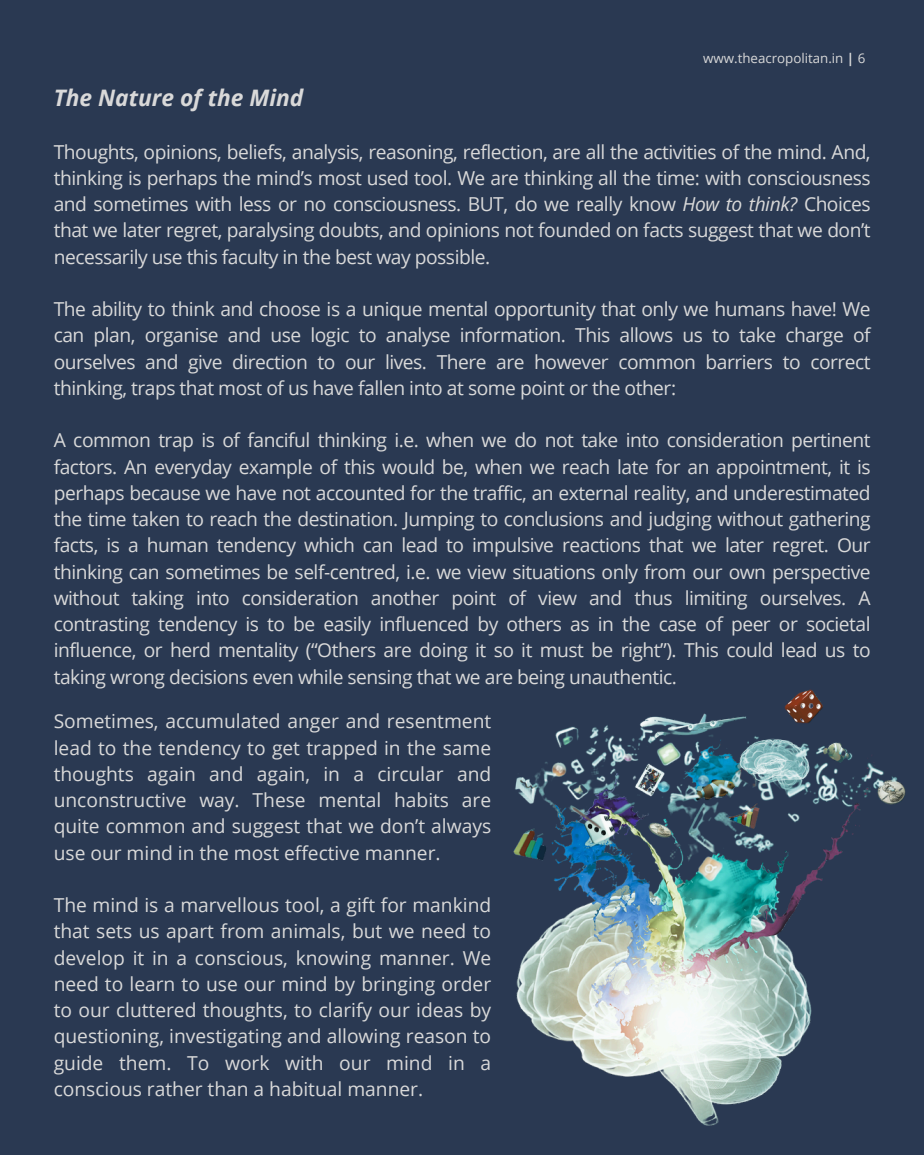
<style>
.page{position:relative;width:924px;height:1155px;background:#2a3952}
.page>*{position:absolute;margin:0;border:0;box-sizing:border-box;transform-origin:0 0}
.t1{font:italic 700 22.75px "Open Sans";color:#d9d9d9}
.t2{font:19.25px/26.2px "Open Sans";letter-spacing:-.025em;color:#d9d9d9;text-align:justify}
.t3{font:13.3px "Open Sans";color:#d9d9d9}
.s1{font-weight:700}
.s2{font-style:italic}
</style>
<div class="page">
<img style="left:513px;top:689px;width:393px;height:437px">
<h2 class="t3" style="left:703px;top:49px;width:164px">www.theacropolitan.in <span class="s1">|</span> 6</h2>
<p class="t1" style="left:54px;top:82px;width:251px">The Nature of the Mind</p>
<h1 class="t2" style="left:54px;top:138px;width:818px">Thoughts, opinions, beliefs, analysis, reasoning, reflection, are all the activities of the mind. And, thinking is perhaps the mind’s most used tool. We are thinking all the time: with consciousness and sometimes with less or no consciousness. BUT, do we really know <span class="s2">How to think?</span> Choices that we later regret, paralysing doubts, and opinions not founded on facts suggest that we don’t necessarily use this faculty in the best way possible.</h1>
<h2 class="t2" style="left:54px;top:296px;width:818px">The ability to think and choose is a unique mental opportunity that only we humans have! We can plan, organise and use logic to analyse information. This allows us to take charge of ourselves and give direction to our lives. There are however common barriers to correct thinking, traps that most of us have fallen into at some point or the other:</h2>
<h2 class="t2" style="left:54px;top:427px;width:818px">A common trap is of fanciful thinking i.e. when we do not take into consideration pertinent factors. An everyday example of this would be, when we reach late for an appointment, it is perhaps because we have not accounted for the traffic, an external reality, and underestimated the time taken to reach the destination. Jumping to conclusions and judging without gathering facts, is a human tendency which can lead to impulsive reactions that we later regret. Our thinking can sometimes be self-centred, i.e. we view situations only from our own perspective without taking into consideration another point of view and thus limiting ourselves. A contrasting tendency is to be easily influenced by others as in the case of peer or societal influence, or herd mentality (“Others are doing it so it must be right”). This could lead us to taking wrong decisions even while sensing that we are being unauthentic.</h2>
<p class="t2" style="left:54px;top:708px;width:439px">Sometimes, accumulated anger and resentment lead to the tendency to get trapped in the same thoughts again and again, in a circular and unconstructive way. These mental habits are quite common and suggest that we don’t always use our mind in the most effective manner.</p>
<h2 class="t2" style="left:54px;top:892px;width:439px">The mind is a marvellous tool, a gift for mankind that sets us apart from animals, but we need to develop it in a conscious, knowing manner. We need to learn to use our mind by bringing order to our cluttered thoughts, to clarify our ideas by questioning, investigating and allowing reason to guide them. To work with our mind in a conscious rather than a habitual manner.</h2>
</div>
